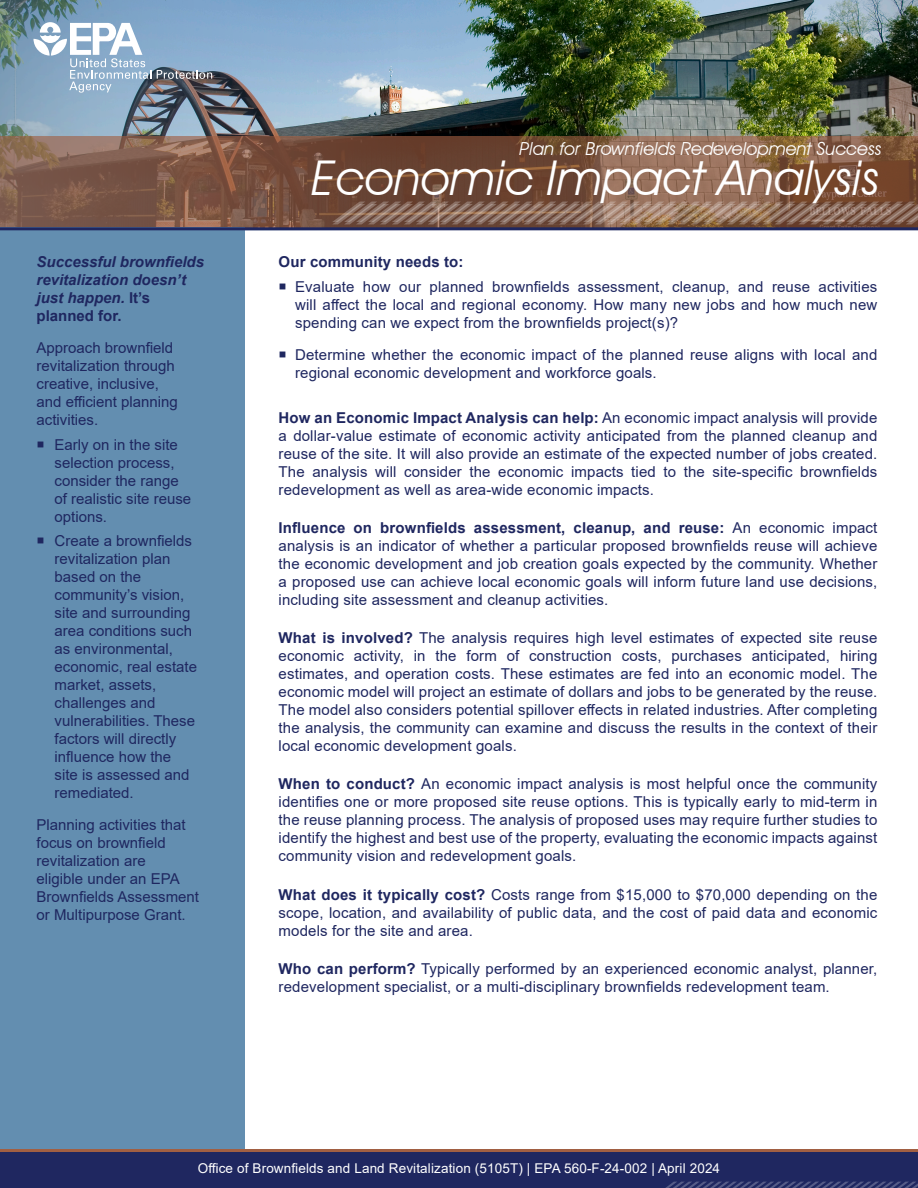
<style>
.page{position:relative;width:918px;height:1188px;background:#fff}
.page>*{position:absolute;margin:0;border:0;box-sizing:border-box;transform-origin:0 0}
.t1{font:italic 48px "Avant Garde IT Cby BT";color:#fff}
.t2{font:italic 18px "Avant Garde IT Cby BT";color:#fff}
.t3{font:15px/18px "Arial";letter-spacing:.01em;color:#1f2760;text-align:justify}
.t4{font:700 15px/18px "Arial";letter-spacing:.01em;color:#1f2760}
.t5{font:italic 700 15px/18px "Arial";color:#1f2760}
.t6{font:13.5px "Arial";letter-spacing:.01em;color:#fff}
.s1{font-style:italic}
.s2{font-weight:700}
</style>
<div class="page">
<img style="left:397px;top:0;width:521px;height:136px">
<svg style="left:0;top:0;width:397px;height:136px;background:#839fb6"></svg>
<div style="left:0;top:1151px;width:918px;height:37px;background:#1f2760"></div>
<svg style="left:0;top:136px;width:918px;height:91px;background:#7c5643"></svg>
<div style="left:0;top:227px;width:244px;height:924px;background:#638eb0"></div>
<hr style="left:0;top:227px;width:918px;height:3px;background:#1f2760">
<hr style="left:0;top:1149px;width:918px;height:3px;background:#a15f42">
<svg style="left:157px;top:70px;width:55px;height:9px"></svg>
<svg style="left:33px;top:22px;width:118px;height:71px"></svg>
<svg style="left:332px;top:202px;width:586px;height:22px;background:#90705f"></svg>
<svg style="left:665px;top:1182px;width:253px;height:6px"></svg>
<h5 class="t5" style="left:37px;top:254px;width:169px">Successful brownfields revitalization doesn’t</h5>
<h5 class="t4" style="left:37px;top:289px;width:115px"><span class="s1">just happen.</span> It’s planned for.</h5>
<p class="t3" style="left:37px;top:338px;width:143px;text-align:left">Approach brownfield revitalization through creative, inclusive, and efficient planning activities.</p>
<p class="t3" style="left:55px;top:435px;width:138px;text-align:left">Early on in the site selection process, consider the range of realistic site reuse options.</p>
<p class="t3" style="left:55px;top:532px;width:144px;text-align:left">Create a brownfields revitalization plan based on the community’s vision, site and surrounding area conditions such as environmental, economic, real estate market, assets, challenges and vulnerabilities. These factors will directly influence how the site is assessed and remediated.</p>
<p class="t3" style="left:37px;top:815px;width:164px;text-align:left">Planning activities that focus on brownfield revitalization are<br>eligible under an EPA<br>Brownfields Assessment or Multipurpose Grant.</p>
<p class="t2" style="left:519px;top:137px;width:363px">Plan for Brownfields Redevelopment Success</p>
<h1 class="t1" style="left:312px;top:149px;width:569px">Economic Impact Analysis</h1>
<h5 class="t4" style="left:279px;top:253px;width:186px">Our community needs to:</h5>
<p class="t3" style="left:295px;top:278px;width:584px">Evaluate how our planned brownfields assessment, cleanup, and reuse activities will affect the local and regional economy. How many new jobs and how much new spending can we expect from the brownfields project(s)?</p>
<p class="t3" style="left:295px;top:345px;width:584px">Determine whether the economic impact of the planned reuse aligns with local and regional economic development and workforce goals.</p>
<p class="t3" style="left:279px;top:408px;width:600px"><span class="s2">How an Economic Impact Analysis can help:</span> An economic impact analysis will provide a dollar-value estimate of economic activity anticipated from the planned cleanup and reuse of the site. It will also provide an estimate of the expected number of jobs created.<br>The analysis will consider the economic impacts tied to the site-specific brownfields redevelopment as well as area-wide economic impacts.</p>
<p class="t3" style="left:279px;top:518px;width:600px"><span class="s2">Influence on brownfields assessment, cleanup, and reuse:</span> An economic impact analysis is an indicator of whether a particular proposed brownfields reuse will achieve the economic development and job creation goals expected by the community. Whether a proposed use can achieve local economic goals will inform future land use decisions, including site assessment and cleanup activities.</p>
<p class="t3" style="left:279px;top:629px;width:600px"><span class="s2">What is involved?</span> The analysis requires high level estimates of expected site reuse economic activity, in the form of construction costs, purchases anticipated, hiring estimates, and operation costs. These estimates are fed into an economic model. The economic model will project an estimate of dollars and jobs to be generated by the reuse.<br>The model also considers potential spillover effects in related industries. After completing the analysis, the community can examine and discuss the results in the context of their local economic development goals.</p>
<p class="t3" style="left:279px;top:775px;width:600px"><span class="s2">When to conduct?</span> An economic impact analysis is most helpful once the community identifies one or more proposed site reuse options. This is typically early to mid-term in the reuse planning process. The analysis of proposed uses may require further studies to identify the highest and best use of the property, evaluating the economic impacts against community vision and redevelopment goals.</p>
<p class="t3" style="left:279px;top:885px;width:600px"><span class="s2">What does it typically cost?</span> Costs range from $15,000 to $70,000 depending on the scope, location, and availability of public data, and the cost of paid data and economic models for the site and area.</p>
<p class="t3" style="left:279px;top:959px;width:600px"><span class="s2">Who can perform?</span> Typically performed by an experienced economic analyst, planner, redevelopment specialist, or a multi-disciplinary brownfields redevelopment team.</p>
<p class="t6" style="left:198px;top:1159px;width:524px">Office of Brownfields and Land Revitalization (5105T) | EPA 560-F-24-002 | April 2024</p>
</div>
